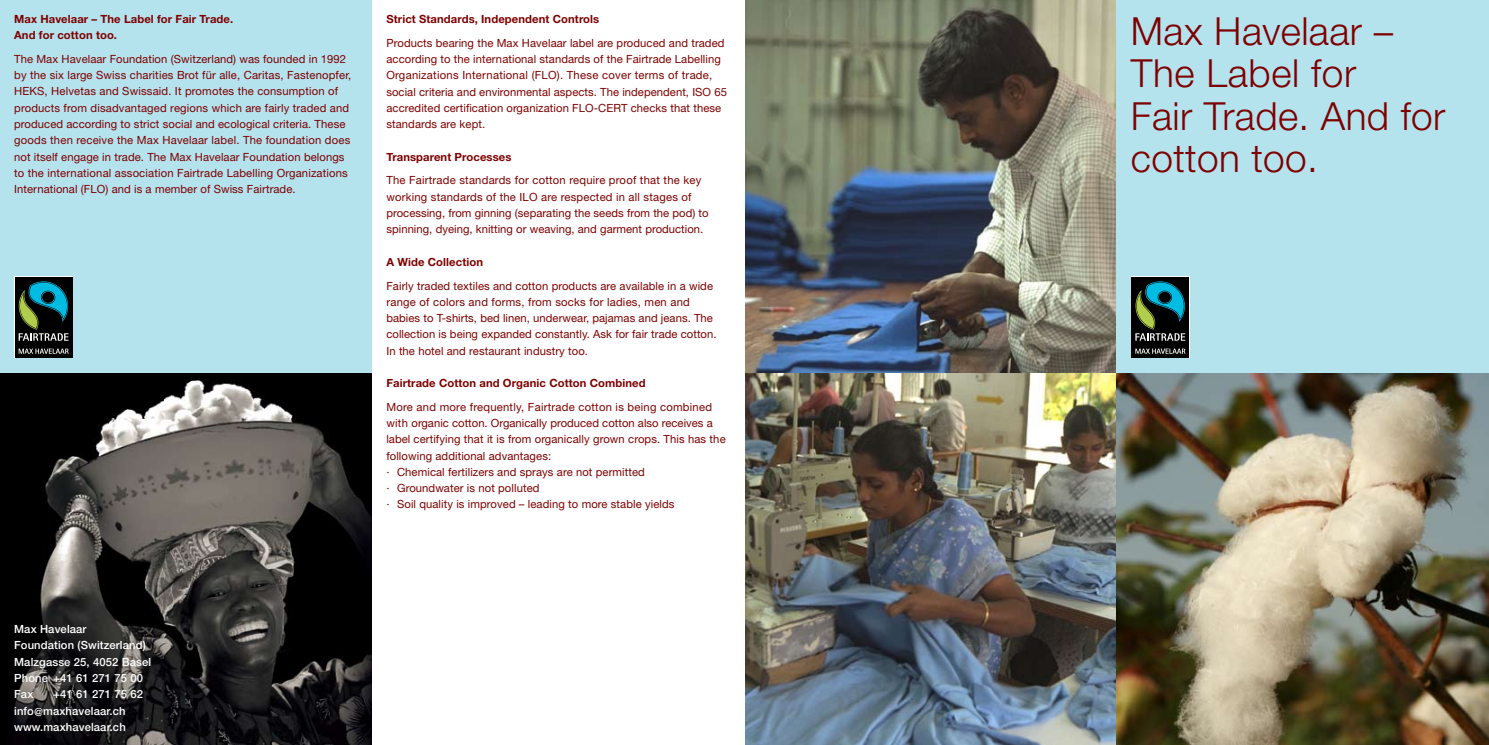
<style>
.page{position:relative;width:1489px;height:745px;background:#fff}
.page>*{position:absolute;margin:0;border:0;box-sizing:border-box;transform-origin:0 0}
.t1{font:300 38.75px/42.5px "Helvetica Neue";letter-spacing:.01em;color:#7e0000}
.t2{font:11.25px/16.2px "Helvetica Neue";letter-spacing:.01em;color:#7e0000}
.t3{font:700 11.25px/16.2px "Helvetica Neue";letter-spacing:.01em;color:#7e0000}
.t4{font:500 11.25px/16.2px "Helvetica Neue";letter-spacing:.01em;color:#fff}
</style>
<div class="page">
<img style="left:0;top:373px;width:372px;height:371px">
<img style="left:745px;top:372px;width:371px;height:372px">
<img style="left:745px;top:0;width:371px;height:372px">
<img style="left:1116px;top:373px;width:372px;height:371px">
<div style="left:1116px;top:0;width:372px;height:372px;background:#b4e2ed"></div>
<div style="left:1130px;top:276px;width:59px;height:82px;background:#000"></div>
<svg style="left:1135px;top:348px;width:50px;height:5px"></svg>
<svg style="left:1135px;top:281px;width:50px;height:59px"></svg>
<div style="left:0;top:0;width:372px;height:372px;background:#b4e2ed"></div>
<svg style="left:14px;top:276px;width:59px;height:82px;background:#1b1b1b"></svg>
<svg style="left:19px;top:348px;width:50px;height:5px"></svg>
<svg style="left:19px;top:281px;width:50px;height:59px;background:#1f4f4b"></svg>
<p class="t3" style="left:14px;top:10px;width:220px">Max Havelaar – The Label for Fair Trade.<br>And for cotton too.</p>
<p class="t2" style="left:14px;top:51px;width:338px">The Max Havelaar Foundation (Switzerland) was founded in 1992 by the six large Swiss charities Brot für alle, Caritas, Fastenopfer, HEKS, Helvetas and Swissaid. It promotes the consumption of products from disadvantaged regions which are fairly traded and produced according to strict social and ecological criteria. These goods then receive the Max Havelaar label. The foundation does not itself engage in trade. The Max Havelaar Foundation belongs to the international association Fairtrade Labelling Organizations International (FLO) and is a member of Swiss Fairtrade.</p>
<p class="t3" style="left:386px;top:11px;width:214px">Strict Standards, Independent Controls</p>
<p class="t2" style="left:386px;top:34px;width:342px">Products bearing the Max Havelaar label are produced and traded according to the international standards of the Fairtrade Labelling Organizations International (FLO). These cover terms of trade, social criteria and environmental aspects. The independent, ISO 65 accredited certification organization FLO-CERT checks that these standards are kept.</p>
<p class="t3" style="left:386px;top:148px;width:126px">Transparent Processes</p>
<p class="t2" style="left:386px;top:172px;width:324px">The Fairtrade standards for cotton require proof that the key working standards of the ILO are respected in all stages of processing, from ginning (separating the seeds from the pod) to spinning, dyeing, knitting or weaving, and garment production.</p>
<p class="t3" style="left:386px;top:253px;width:98px">A Wide Collection</p>
<p class="t2" style="left:386px;top:277px;width:332px">Fairly traded textiles and cotton products are available in a wide range of colors and forms, from socks for ladies, men and babies to T-shirts, bed linen, underwear, pajamas and jeans. The collection is being expanded constantly. Ask for fair trade cotton.<br>In the hotel and restaurant industry too.</p>
<p class="t3" style="left:386px;top:374px;width:261px">Fairtrade Cotton and Organic Cotton Combined</p>
<p class="t2" style="left:386px;top:398px;width:341px">More and more frequently, Fairtrade cotton is being combined with organic cotton. Organically produced cotton also receives a label certifying that it is from organically grown crops. This has the following additional advantages:<br>· Chemical fertilizers and sprays are not permitted<br>· Groundwater is not polluted<br>· Soil quality is improved – leading to more stable yields</p>
<p class="t4" style="left:14px;top:620px;width:139px">Max Havelaar<br>Foundation (Switzerland)<br>Malzgasse 25, 4052 Basel<br>Phone +41 61 271 75 00<br>Fax</p>
<p class="t4" style="left:14px;top:685px;width:130px;text-indent:39px">+41 61 271 75 62 info@maxhavelaar.ch www.maxhavelaar.ch</p>
<h1 class="t1" style="left:1130px;top:9px;width:316px">Max Havelaar –<br>The Label for<br>Fair Trade. And for cotton too.</h1>
</div>
